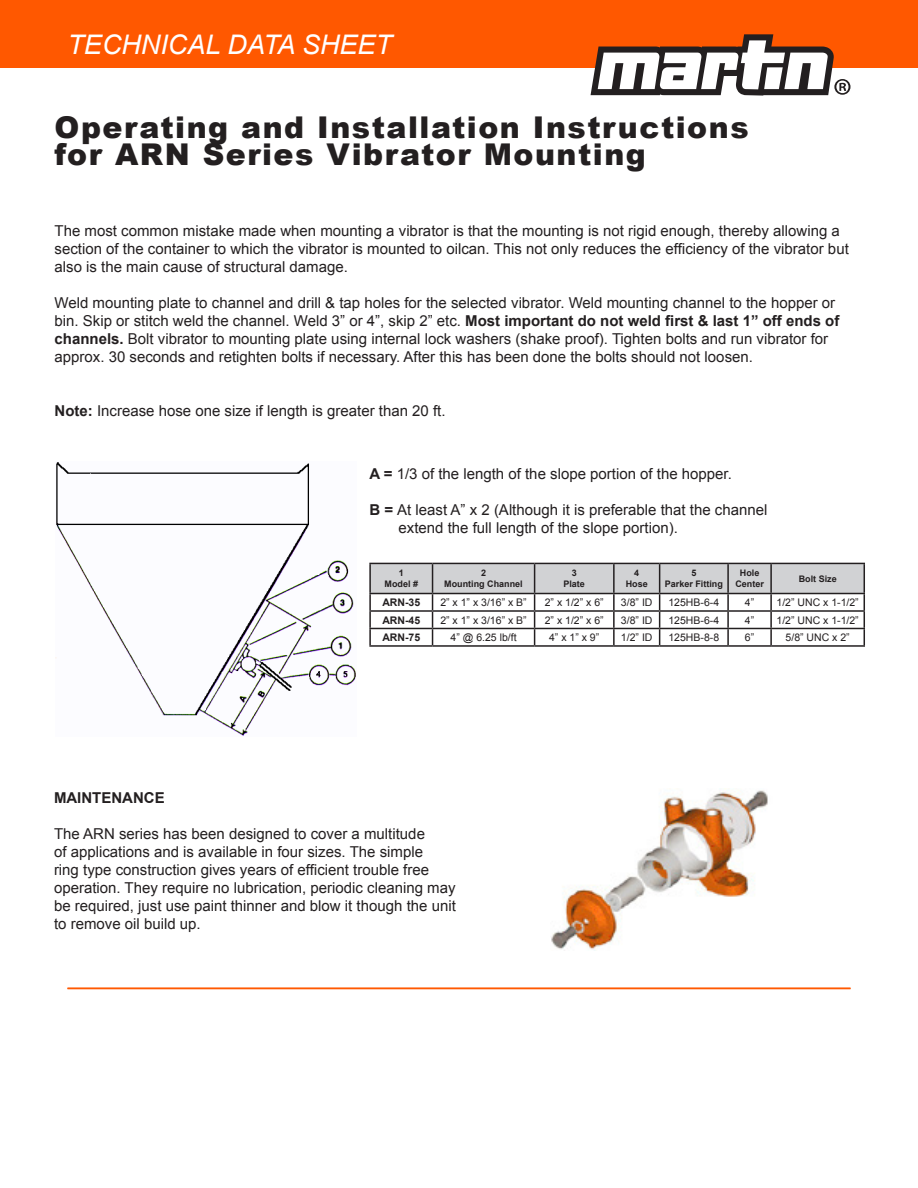
<style>
.page{position:relative;width:918px;height:1188px;background:#fff}
.page>*{position:absolute;margin:0;border:0;box-sizing:border-box;transform-origin:0 0}
.t1{font:900 30px/27.3px "Arial";letter-spacing:.05em;color:#231f20}
.t2{font:italic 27px "Arial";color:#fff}
.t3{font:15px/18px "Arial";color:#231f20}
.t4{font:700 15px "Arial";color:#231f20}
.t5{font:10.5px "Arial";color:#231f20}
.t6{font:700 10.5px "Arial";color:#231f20}
.t7{font:700 9px/10.8px "Arial";color:#231f20;text-align:center}
.s1{font-weight:700}
</style>
<div class="page">
<div style="left:0;top:0;width:918px;height:68px;background:#ff5800"></div>
<hr style="left:67px;top:988px;width:783px;height:1px;background:#ff5800">
<svg style="left:591px;top:34px;width:259px;height:62px"></svg>
<hr style="left:369px;top:645px;width:64px;height:2px;background:#231f20">
<hr style="left:433px;top:645px;width:102px;height:2px;background:#231f20">
<hr style="left:535px;top:645px;width:79px;height:2px;background:#231f20">
<hr style="left:614px;top:645px;width:46px;height:2px;background:#231f20">
<hr style="left:660px;top:645px;width:68px;height:2px;background:#231f20">
<hr style="left:728px;top:645px;width:43px;height:2px;background:#231f20">
<hr style="left:771px;top:645px;width:94px;height:2px;background:#231f20">
<svg style="left:369px;top:563px;width:496px;height:82px"></svg>
<hr style="left:727px;top:564px;width:2px;height:29px;background:#231f20">
<img style="left:551px;top:790px;width:217px;height:161px">
<img style="left:55px;top:462px;width:301px;height:274px">
<h2 class="t2" style="left:67px;top:27px;width:326px">TECHNICAL DATA SHEET</h2>
<p class="t1" style="left:55px;top:113px;width:696px">Operating and Installation Instructions for ARN Series Vibrator Mounting</p>
<p class="t3" style="left:55px;top:221px;width:796px">The most common mistake made when mounting a vibrator is that the mounting is not rigid enough, thereby allowing a section of the container to which the vibrator is mounted to oilcan. This not only reduces the efficiency of the vibrator but also is the main cause of structural damage.</p>
<p class="t3" style="left:55px;top:293px;width:786px">Weld mounting plate to channel and drill &amp; tap holes for the selected vibrator. Weld mounting channel to the hopper or bin. Skip or stitch weld the channel. Weld 3” or 4”, skip 2” etc. <span class="s1">Most important do not weld first &amp; last 1” off ends of channels.</span> Bolt vibrator to mounting plate using internal lock washers (shake proof). Tighten bolts and run vibrator for approx. 30 seconds and retighten bolts if necessary. After this has been done the bolts should not loosen.</p>
<p class="t3" style="left:55px;top:401px;width:393px"><span class="s1">Note:</span> Increase hose one size if length is greater than 20 ft.</p>
<p class="t3" style="left:369px;top:464px;width:364px"><span class="s1">A =</span> 1/3 of the length of the slope portion of the hopper.</p>
<p class="t3" style="left:399px;top:500px;width:370px;text-indent:-29px"><span class="s1">B =</span> At least A” x 2 (Although it is preferable that the channel extend the full length of the slope portion).</p>
<p class="t7" style="left:385px;top:568px;width:35px">1<br>Model #</p>
<p class="t7" style="left:444px;top:568px;width:80px">2<br>Mounting Channel</p>
<p class="t7" style="left:563px;top:568px;width:23px">3<br>Plate</p>
<p class="t7" style="left:626px;top:568px;width:24px">4<br>Hose</p>
<p class="t7" style="left:665px;top:568px;width:60px">5<br>Parker Fitting</p>
<p class="t7" style="left:735px;top:568px;width:30px">Hole<br>Center</p>
<p class="t7" style="left:799px;top:573px;width:40px">Bolt Size</p>
<p class="t6" style="left:382px;top:595px;width:39px">ARN-35</p>
<p class="t5" style="left:440px;top:596px;width:88px">2” x 1” x 3/16” x B”</p>
<p class="t5" style="left:545px;top:596px;width:60px">2” x 1/2” x 6”</p>
<p class="t5" style="left:621px;top:596px;width:33px">3/8” ID</p>
<p class="t5" style="left:668px;top:596px;width:52px">125HB-6-4</p>
<p class="t5" style="left:745px;top:596px;width:11px">4”</p>
<p class="t5" style="left:777px;top:596px;width:84px">1/2” UNC x 1-1/2”</p>
<p class="t6" style="left:382px;top:613px;width:39px">ARN-45</p>
<p class="t5" style="left:440px;top:613px;width:88px">2” x 1” x 3/16” x B”</p>
<p class="t5" style="left:545px;top:613px;width:60px">2” x 1/2” x 6”</p>
<p class="t5" style="left:621px;top:613px;width:33px">3/8” ID</p>
<p class="t5" style="left:668px;top:613px;width:52px">125HB-6-4</p>
<p class="t5" style="left:745px;top:613px;width:11px">4”</p>
<p class="t5" style="left:777px;top:613px;width:84px">1/2” UNC x 1-1/2”</p>
<p class="t6" style="left:382px;top:630px;width:39px">ARN-75</p>
<p class="t5" style="left:451px;top:630px;width:68px">4” @ 6.25 lb/ft</p>
<p class="t5" style="left:549px;top:630px;width:52px">4” x 1” x 9”</p>
<p class="t5" style="left:621px;top:630px;width:33px">1/2” ID</p>
<p class="t5" style="left:668px;top:630px;width:52px">125HB-8-8</p>
<p class="t5" style="left:745px;top:630px;width:11px">6”</p>
<p class="t5" style="left:786px;top:630px;width:66px">5/8” UNC x 2”</p>
<p class="t4" style="left:54px;top:788px;width:112px">MAINTENANCE</p>
<p class="t3" style="left:54px;top:825px;width:403px">The ARN series has been designed to cover a multitude<br>of applications and is available in four sizes. The simple<br>ring type construction gives years of efficient trouble free operation. They require no lubrication, periodic cleaning may be required, just use paint thinner and blow it though the unit to remove oil build up.</p>
</div>
